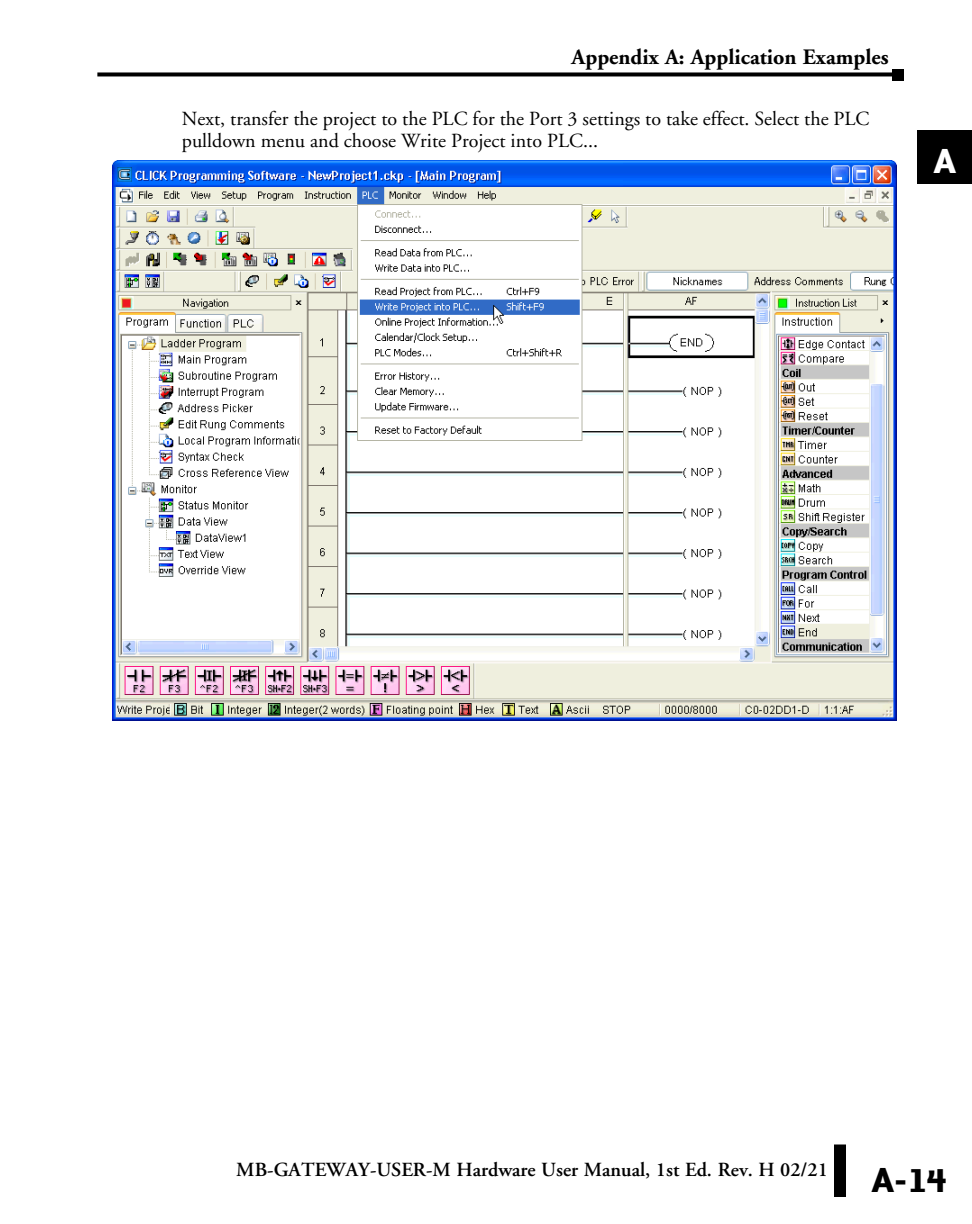
<style>
.page{position:relative;width:972px;height:1224px;background:#fff}
.page>*{position:absolute;margin:0;border:0;box-sizing:border-box;transform-origin:0 0}
.t1{font:700 40px "Bailey Sans ITC";color:#000}
.t2{font:700 40px "Bailey Sans ITC";color:#fff}
.t3{font:700 22px "Adobe Garamond";color:#000}
.Body{font:20px/22px "Adobe Garamond";color:#000}
.t4{font:600 20px "Adobe Garamond";color:#000}
</style>
<div class="page">
<div style="left:834px;top:1144px;width:12px;height:53px;background:#000"></div>
<svg style="left:97px;top:72px;width:795px;height:4px;background:#1e1e1e"></svg>
<div style="left:892px;top:69px;width:12px;height:11px;background:#000"></div>
<div style="left:918px;top:130px;width:54px;height:54px;background:#000"></div>
<img style="left:112px;top:160px;width:784px;height:561px">
<p class="t3" style="left:572px;top:45px;width:319px">Appendix A: Application Examples</p>
<p class="Body" style="left:182px;top:108px;width:689px">Next, transfer the project to the PLC for the Port 3 settings to take effect. Select the PLC pulldown menu and choose Write Project into PLC...</p>
<h1 class="t2" style="left:934px;top:139px;width:24px">A</h1>
<p class="t4" style="left:236px;top:1158px;width:593px">MB-GATEWAY-USER-M Hardware User Manual, 1st Ed. Rev. H 02/21</p>
<h1 class="t1" style="left:871px;top:1158px;width:77px">A-14</h1>
</div>
